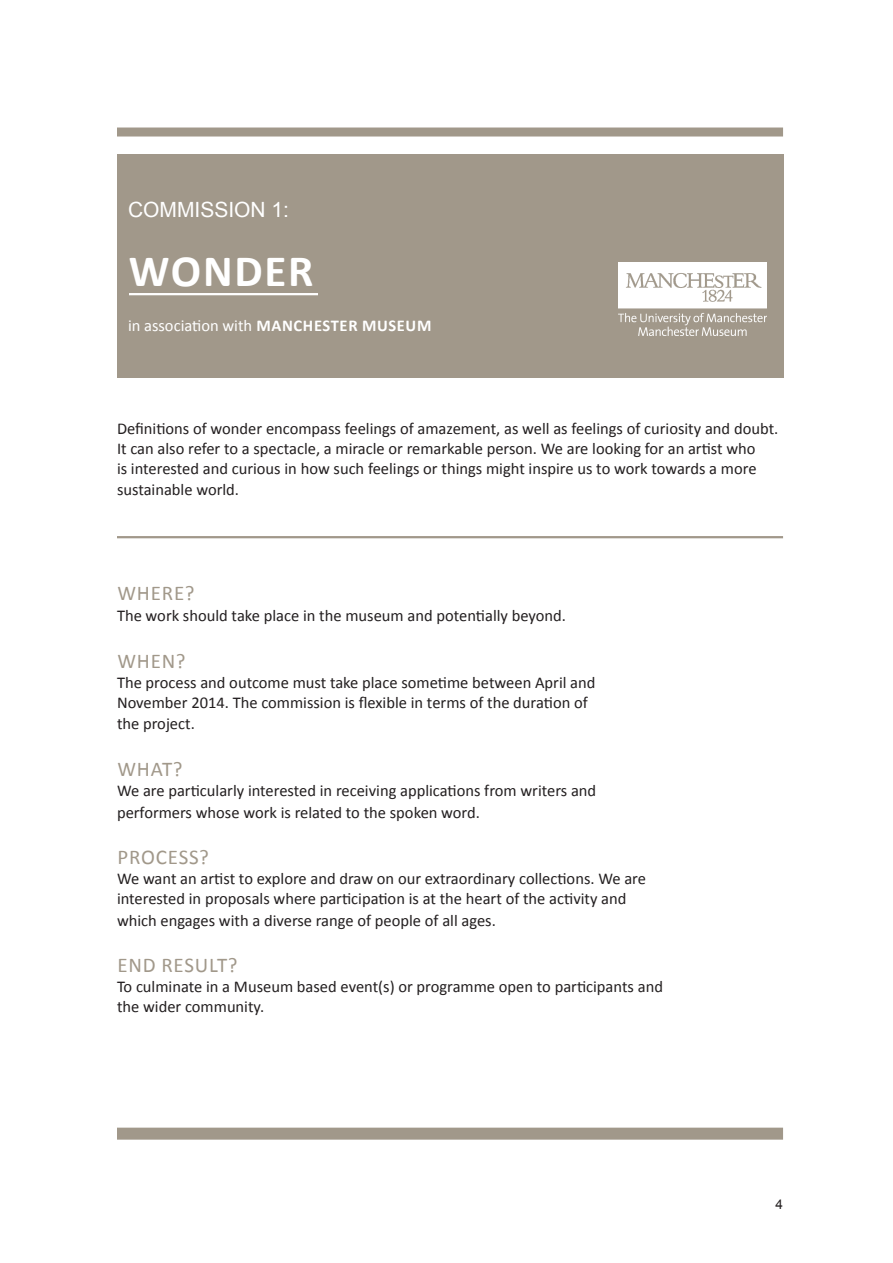
<style>
.page{position:relative;width:893px;height:1263px;background:#fff}
.page>*{position:absolute;margin:0;border:0;box-sizing:border-box;transform-origin:0 0}
.t1{font:700 45px "Calibri";letter-spacing:.04em;color:#fff}
.t2{font:21px "Calibri";letter-spacing:.04em;color:#a1988a}
.t3{font:21px "Arial";color:#fff}
.t4{font:16.5px/19.8px "Calibri";color:#231f20}
.t5{font:16.5px "Calibri";color:#fff}
.t6{font:13.5px "Arial";color:#231f20}
.s1{font-weight:700}
</style>
<div class="page">
<div style="left:117px;top:154px;width:666px;height:224px;background:#a1988a"></div>
<img style="left:618px;top:263px;width:149px;height:73px">
<hr style="left:117px;top:536px;width:666px;height:2px;background:#a1988a">
<div style="left:117px;top:1128px;width:666px;height:12px;background:#a1988a"></div>
<hr style="left:129px;top:293px;width:189px;height:2px;background:#fff">
<div style="left:117px;top:128px;width:666px;height:9px;background:#a1988a"></div>
<p class="t3" style="left:128px;top:196px;width:163px">COMMISSION 1:</p>
<p class="t1" style="left:129px;top:242px;width:186px">WONDER</p>
<p class="t5" style="left:128px;top:315px;width:305px">in association with <span class="s1">MANCHESTER MUSEUM</span></p>
<p class="t4" style="left:117px;top:419px;width:663px">Definitions of wonder encompass feelings of amazement, as well as feelings of curiosity and doubt.<br>It can also refer to a spectacle, a miracle or remarkable person. We are looking for an artist who<br>is interested and curious in how such feelings or things might inspire us to work towards a more</p>
<p class="t4" style="left:117px;top:480px;width:124px">sustainable world.</p>
<p class="t2" style="left:117px;top:580px;width:79px">WHERE?</p>
<p class="t4" style="left:117px;top:606px;width:450px">The work should take place in the museum and potentially beyond.</p>
<p class="t2" style="left:117px;top:648px;width:70px">WHEN?</p>
<p class="t4" style="left:117px;top:673px;width:480px">The process and outcome must take place sometime between April and<br>November 2014. The commission is flexible in terms of the duration of</p>
<p class="t4" style="left:117px;top:714px;width:79px">the project.</p>
<p class="t2" style="left:117px;top:756px;width:67px">WHAT?</p>
<p class="t4" style="left:117px;top:780px;width:481px;line-height:21.6px">We are particularly interested in receiving applications from writers and performers whose work is related to the spoken word.</p>
<p class="t2" style="left:117px;top:844px;width:93px">PROCESS?</p>
<p class="t4" style="left:117px;top:869px;width:531px">We want an artist to explore and draw on our extraordinary collections. We are interested in proposals where participation is at the heart of the activity and</p>
<p class="t4" style="left:117px;top:910px;width:380px">which engages with a diverse range of people of all ages.</p>
<p class="t2" style="left:117px;top:952px;width:122px">END RESULT?</p>
<p class="t4" style="left:117px;top:977px;width:547px">To culminate in a Museum based event(s) or programme open to participants and the wider community.</p>
<p class="t6" style="left:775px;top:1195px;width:9px">4</p>
</div>
